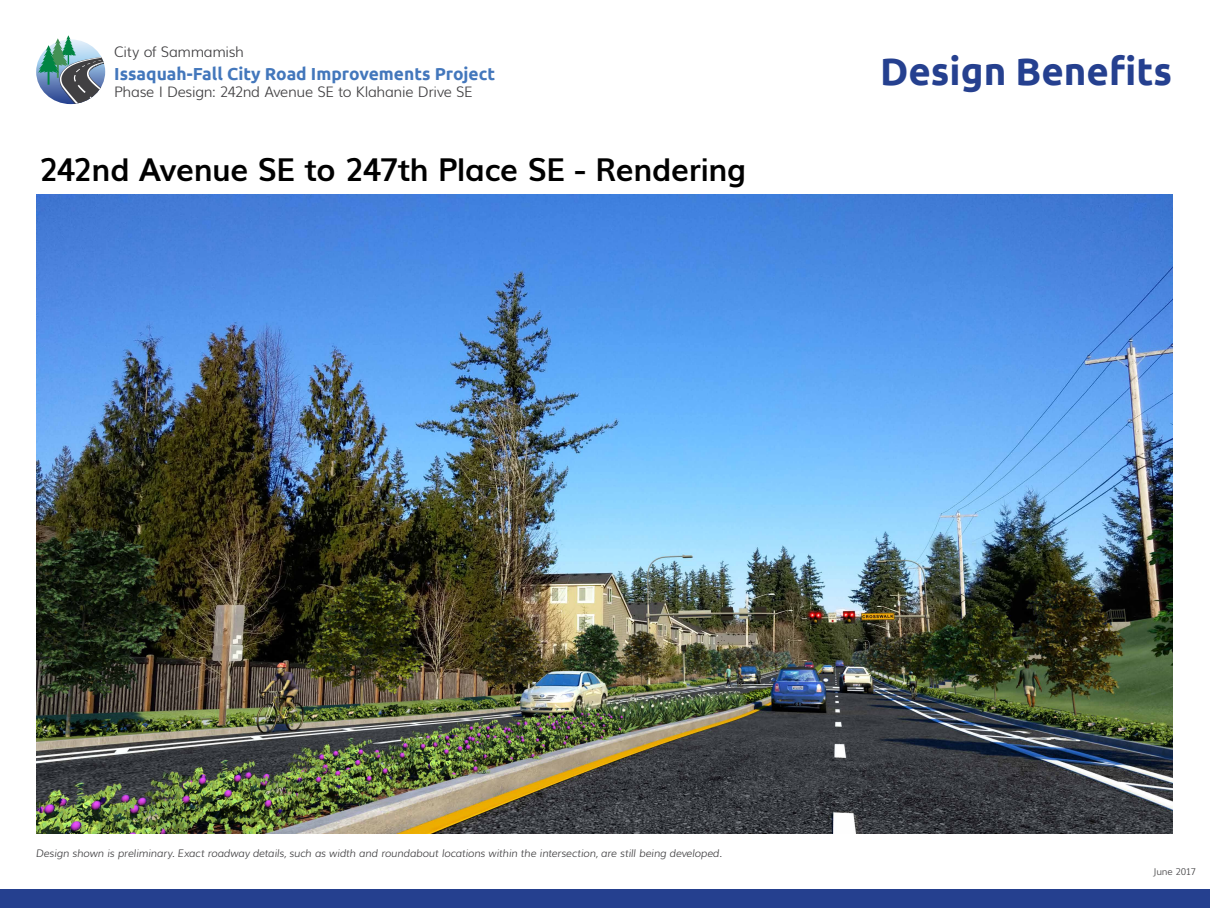
<style>
.page{position:relative;width:1210px;height:908px;background:#fff}
.page>*{position:absolute;margin:0;border:0;box-sizing:border-box;transform-origin:0 0}
.t1{font:700 38.5px "Ubuntu";color:#25408f}
.t2{font:700 31.5px "Muli";letter-spacing:-.02em;color:#000}
.t3{font:700 17.39px "Ubuntu";color:#4377bc}
.t4{font:300 14.49px "Muli";letter-spacing:-.025em;color:#414042}
.t5{font:italic 300 10.5px "Muli";letter-spacing:-.02em;color:#414042}
.t6{font:300 9.38px "Muli";letter-spacing:-.03em;color:#414042}
</style>
<div class="page">
<svg style="left:38px;top:35px;width:67px;height:69px"></svg>
<div style="left:0;top:889px;width:1210px;height:18px;background:#25408f"></div>
<img style="left:36px;top:194px;width:1136px;height:639px">
<h3 class="t4" style="left:114px;top:40px;width:131px">City of Sammamish</h3>
<h3 class="t3" style="left:114px;top:63px;width:382px">Issaquah-Fall City Road Improvements Project</h3>
<h3 class="t4" style="left:114px;top:80px;width:360px">Phase I Design: 242nd Avenue SE to Klahanie Drive SE</h3>
<h2 class="t2" style="left:39px;top:144px;width:708px">242nd Avenue SE to 247th Place SE - Rendering</h2>
<h1 class="t1" style="left:880px;top:48px;width:293px">Design Benefits</h1>
<p class="t5" style="left:36px;top:844px;width:687px">Design shown is preliminary. Exact roadway details, such as width and roundabout locations within the intersection, are still being developed.</p>
<p class="t6" style="left:1153px;top:864px;width:44px">June 2017</p>
</div>
